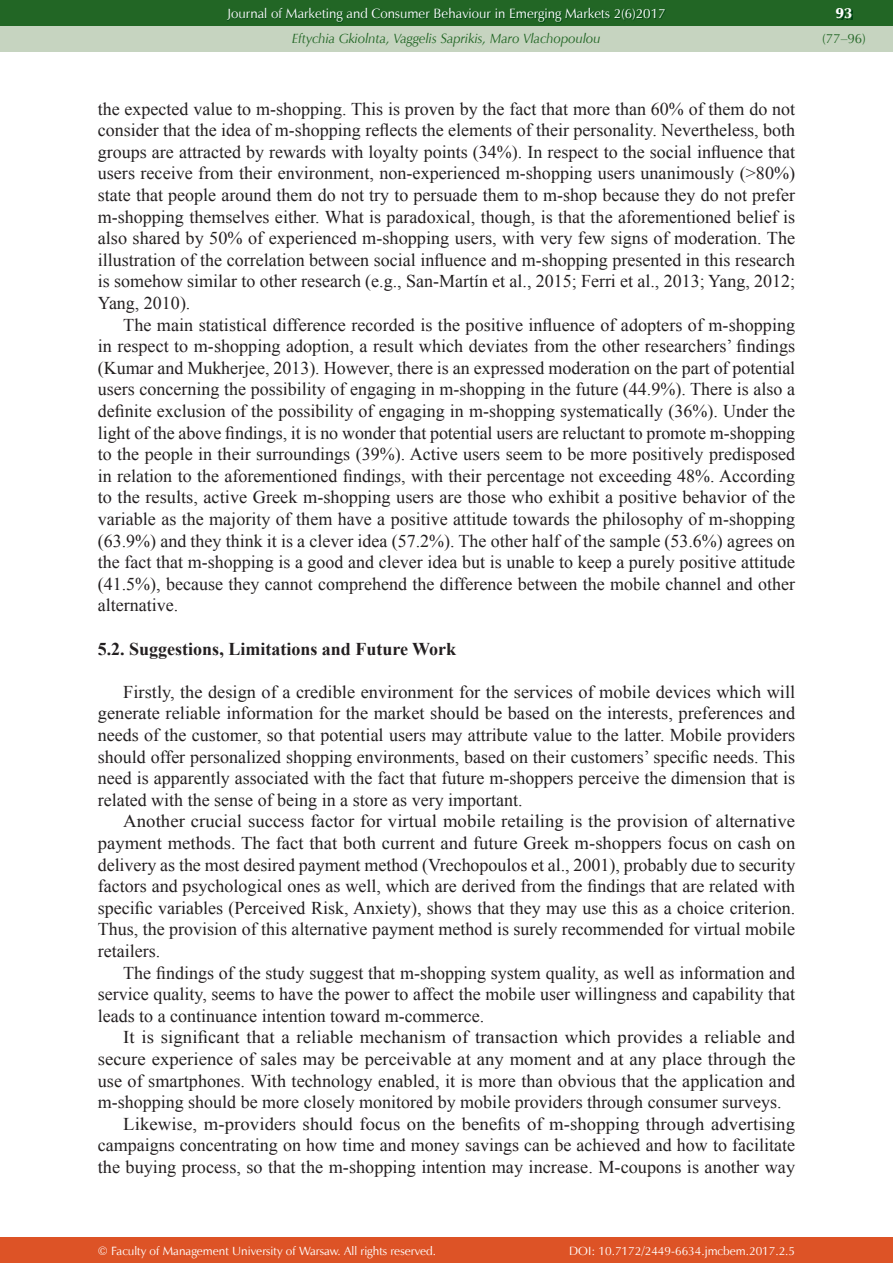
<style>
.page{position:relative;width:893px;height:1263px;background:#fff}
.page>*{position:absolute;margin:0;border:0;box-sizing:border-box;transform-origin:0 0}
.t1{font:18px/21.6px "Times New Roman";color:#231f20;text-align:justify}
.t2{font:18px/21.6px "Times New Roman";color:#231f20;text-align:justify;scale:1.04 1}
.t3{font:700 18px "Times New Roman";color:#231f20}
.t4{font:15px "Zapf Humnst Ult EU";color:#fff}
.t5{font:13.5px "Zapf Humnst EU";color:#fff}
.t6{font:italic 13.5px "Zapf Humnst EU";color:#226625}
.t7{font:13.5px "Zapf Humnst EU";color:#226625}
.t8{font:12px "Zapf Humnst EU";color:#fff}
</style>
<div class="page">
<div style="left:0;top:0;width:893px;height:51px;background:#c6d4c0"></div>
<div style="left:0;top:1237px;width:893px;height:26px;background:#dd5326"></div>
<div style="left:0;top:0;width:893px;height:26px;background:#226625"></div>
<img style="left:228px;top:9px;width:438px;height:14px">
<img style="left:837px;top:10px;width:16px;height:10px">
<p class="t5" style="left:227px;top:5px;width:440px">Journal of Marketing and Consumer Behaviour in Emerging Markets 2(6)2017</p>
<p class="t6" style="left:292px;top:30px;width:310px">Eftychia Gkiolnta, Vaggelis Saprikis, Maro Vlachopoulou</p>
<p class="t1" style="left:98px;top:98px;width:699px">the expected value to m-shopping. This is proven by the fact that more than 60% of them do not consider that the idea of m-shopping reflects the elements of their personality. Nevertheless, both groups are attracted by rewards with loyalty points (34%). In respect to the social influence that users receive from their environment, non-experienced m-shopping users unanimously (&gt;80%) state that people around them do not try to persuade them to m-shop because they do not prefer m-shopping themselves either. What is paradoxical, though, is that the aforementioned belief is also shared by 50% of experienced m-shopping users, with very few signs of moderation. The illustration of the correlation between social influence and m-shopping presented in this research is somehow similar to other research (e.g., San-Martín et al., 2015; Ferri et al., 2013; Yang, 2012; Yang, 2010).</p>
<p class="t1" style="left:98px;top:314px;width:699px;text-indent:26px">The main statistical difference recorded is the positive influence of adopters of m-shopping in respect to m-shopping adoption, a result which deviates from the other researchers’ findings (Kumar and Mukherjee, 2013). However, there is an expressed moderation on the part of potential users concerning the possibility of engaging in m-shopping in the future (44.9%). There is also a definite exclusion of the possibility of engaging in m-shopping systematically (36%). Under the light of the above findings, it is no wonder that potential users are reluctant to promote m-shopping to the people in their surroundings (39%). Active users seem to be more positively predisposed in relation to the aforementioned findings, with their percentage not exceeding 48%. According to the results, active Greek m-shopping users are those who exhibit a positive behavior of the variable as the majority of them have a positive attitude towards the philosophy of m-shopping (63.9%) and they think it is a clever idea (57.2%). The other half of the sample (53.6%) agrees on the fact that m-shopping is a good and clever idea but is unable to keep a purely positive attitude (41.5%), because they cannot comprehend the difference between the mobile channel and other alternative.</p>
<p class="t3" style="left:98px;top:638px;width:360px">5.2. Suggestions, Limitations and Future Work</p>
<p class="t1" style="left:98px;top:681px;width:699px;text-indent:26px">Firstly, the design of a credible environment for the services of mobile devices which will generate reliable information for the market should be based on the interests, preferences and needs of the customer, so that potential users may attribute value to the latter. Mobile providers should offer personalized shopping environments, based on their customers’ specific needs. This need is apparently associated with the fact that future m-shoppers perceive the dimension that is related with the sense of being in a store as very important.</p>
<p class="t2" style="left:98px;top:810px;width:672px;text-indent:26px">Another crucial success factor for virtual mobile retailing is the provision of alternative payment methods. The fact that both current and future Greek m-shoppers focus on cash on delivery as the most desired payment method (Vrechopoulos et al., 2001), probably due to security factors and psychological ones as well, which are derived from the findings that are related with specific variables (Perceived Risk, Anxiety), shows that they may use this as a choice criterion.<br>Thus, the provision of this alternative payment method is surely recommended for virtual mobile retailers.</p>
<p class="t1" style="left:98px;top:962px;width:699px;text-indent:26px">The findings of the study suggest that m-shopping system quality, as well as information and service quality, seems to have the power to affect the mobile user willingness and capability that leads to a continuance intention toward m-commerce.</p>
<p class="t2" style="left:123px;top:1026px;width:647px">It is significant that a reliable mechanism of transaction which provides a reliable and</p>
<p class="t2" style="left:98px;top:1048px;width:672px">secure experience of sales may be perceivable at any moment and at any place through the</p>
<p class="t1" style="left:98px;top:1070px;width:699px">use of smartphones. With technology enabled, it is more than obvious that the application and</p>
<p class="t1" style="left:98px;top:1091px;width:685px">m-shopping should be more closely monitored by mobile providers through consumer surveys.</p>
<p class="t2" style="left:123px;top:1113px;width:647px">Likewise, m-providers should focus on the benefits of m-shopping through advertising</p>
<p class="t1" style="left:98px;top:1134px;width:699px">campaigns concentrating on how time and money savings can be achieved and how to facilitate</p>
<p class="t1" style="left:98px;top:1156px;width:699px">the buying process, so that the m-shopping intention may increase. M-coupons is another way</p>
<p class="t8" style="left:98px;top:1243px;width:340px">© Faculty of Management University of Warsaw. All rights reserved.</p>
<p class="t8" style="left:569px;top:1243px;width:227px">DOI: 10.7172/2449-6634.jmcbem.2017.2.5</p>
<p class="t4" style="left:836px;top:4px;width:18px">93</p>
<p class="t7" style="left:822px;top:30px;width:45px">(77–96)</p>
</div>
